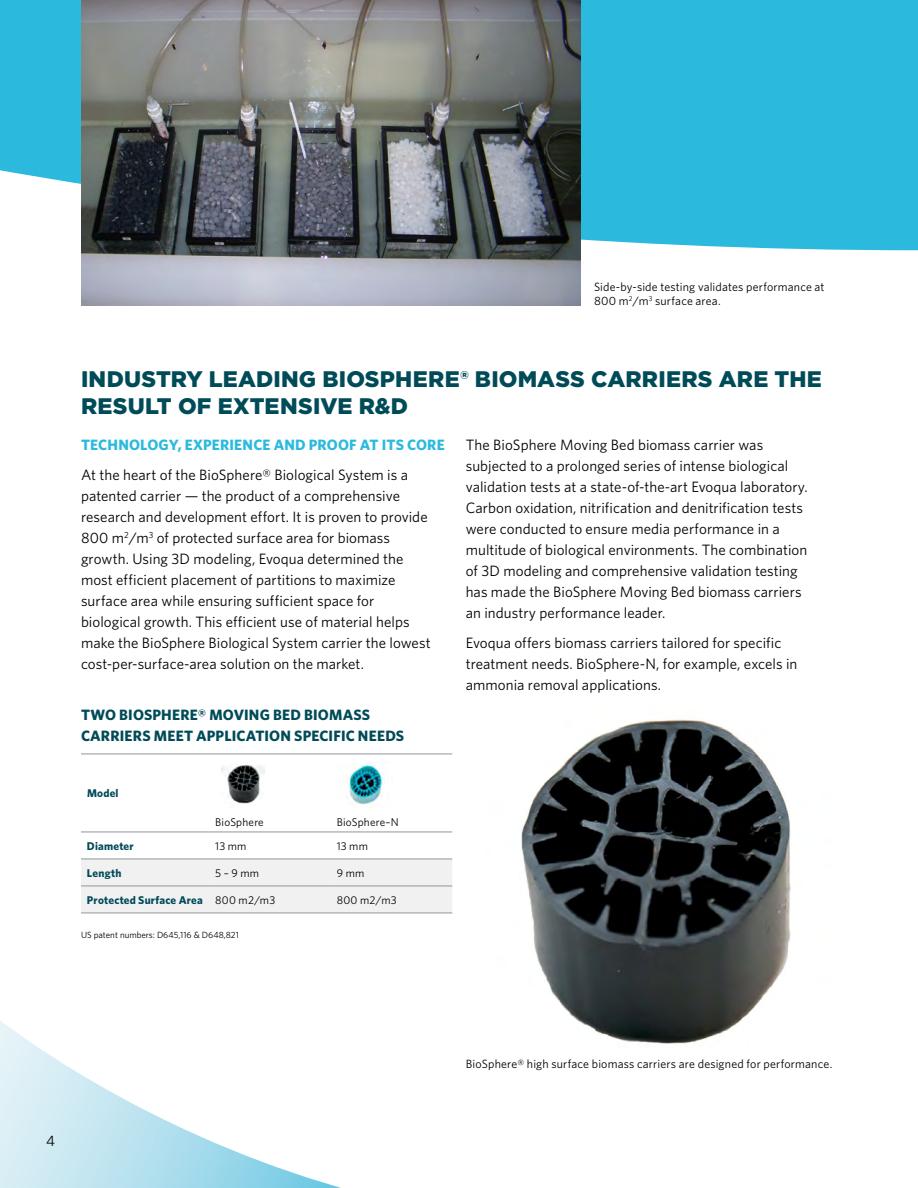
<style>
.page{position:relative;width:918px;height:1188px;background:#fff}
.page>*{position:absolute;margin:0;border:0;box-sizing:border-box;transform-origin:0 0}
.t1{font:900 22.5px/27px "Gotham";letter-spacing:.01em;color:#004b58}
.t2{font:15px/21px "Whitney";letter-spacing:.005em;color:#000}
.t3{font:700 15px/21px "Whitney";letter-spacing:.01em;color:#004b58}
.t4{font:700 15px "Whitney";letter-spacing:.01em;color:#2bbadd}
.t5{font:12px/14.4px "Whitney";letter-spacing:.015em;color:#000}
.t6{font:700 11.25px "Whitney";letter-spacing:.02em;color:#004b58}
.t7{font:11.25px "Whitney";letter-spacing:.02em;color:#000}
.t8{font:9px "Whitney";color:#000}
.s1{font-weight:400;color:#000}
</style>
<div class="page">
<svg style="left:0;top:0;width:918px;height:250px;background:#39bede"></svg>
<svg style="left:0;top:1021px;width:341px;height:167px"></svg>
<div style="left:81px;top:860px;width:371px;height:53px;background:#f1f1f2"></div>
<hr style="left:81px;top:754px;width:128px;height:1px;background:#939598">
<hr style="left:81px;top:832px;width:128px;height:1px;background:#939598">
<hr style="left:209px;top:832px;width:122px;height:1px;background:#939598">
<hr style="left:331px;top:832px;width:121px;height:1px;background:#939598">
<hr style="left:81px;top:859px;width:128px;height:1px;background:#939598">
<hr style="left:209px;top:859px;width:122px;height:1px;background:#939598">
<hr style="left:331px;top:859px;width:121px;height:1px;background:#939598">
<hr style="left:81px;top:886px;width:128px;height:1px;background:#939598">
<hr style="left:209px;top:886px;width:122px;height:1px;background:#939598">
<hr style="left:331px;top:886px;width:121px;height:1px;background:#939598">
<hr style="left:81px;top:913px;width:128px;height:1px;background:#939598">
<hr style="left:209px;top:754px;width:122px;height:1px;background:#939598">
<hr style="left:331px;top:754px;width:121px;height:1px;background:#939598">
<hr style="left:209px;top:913px;width:122px;height:1px;background:#939598">
<hr style="left:331px;top:913px;width:121px;height:1px;background:#939598">
<img style="left:222px;top:765px;width:43px;height:39px">
<img style="left:343px;top:762px;width:44px;height:47px">
<img style="left:81px;top:0;width:499px;height:306px">
<img style="left:521px;top:719px;width:270px;height:327px">
<p class="t5" style="left:594px;top:279px;width:232px">Side-by-side testing validates performance at<br>800 m<sup>2</sup>/m<sup>3</sup> surface area.</p>
<h1 class="t1" style="left:81px;top:365px;width:742px">INDUSTRY LEADING BIOSPHERE® BIOMASS CARRIERS ARE THE<br>RESULT OF EXTENSIVE R&amp;D</h1>
<p class="t4" style="left:81px;top:435px;width:365px">TECHNOLOGY, EXPERIENCE AND PROOF AT ITS CORE</p>
<p class="t2" style="left:81px;top:464px;width:351px">At the heart of the BioSphere® Biological System is a patented carrier — the product of a comprehensive research and development effort. It is proven to provide 800 m<sup>2</sup>/m<sup>3</sup> of protected surface area for biomass growth. Using 3D modeling, Evoqua determined the most efficient placement of partitions to maximize surface area while ensuring sufficient space for biological growth. This efficient use of material helps make the BioSphere Biological System carrier the lowest cost-per-surface-area solution on the market.</p>
<p class="t2" style="left:466px;top:434px;width:344px">The BioSphere Moving Bed biomass carrier was subjected to a prolonged series of intense biological validation tests at a state-of-the-art Evoqua laboratory.<br>Carbon oxidation, nitrification and denitrification tests were conducted to ensure media performance in a multitude of biological environments. The combination of 3D modeling and comprehensive validation testing has made the BioSphere Moving Bed biomass carriers an industry performance leader.</p>
<p class="t2" style="left:466px;top:632px;width:333px">Evoqua offers biomass carriers tailored for specific treatment needs. BioSphere-N, for example, excels in ammonia removal applications.</p>
<p class="t3" style="left:81px;top:704px;width:325px">TWO BIOSPHERE® MOVING BED BIOMASS<br>CARRIERS MEET APPLICATION SPECIFIC NEEDS</p>
<p class="t6" style="left:87px;top:786px;width:33px">Model</p>
<p class="t7" style="left:215px;top:815px;width:50px">BioSphere</p>
<p class="t7" style="left:337px;top:815px;width:64px">BioSphere–N</p>
<p class="t6" style="left:87px;top:838px;width:48px">Diameter</p>
<p class="t7" style="left:215px;top:839px;width:33px">13 mm</p>
<p class="t7" style="left:337px;top:839px;width:33px">13 mm</p>
<p class="t6" style="left:87px;top:865px;width:36px">Length</p>
<p class="t7" style="left:215px;top:866px;width:45px">5 – 9 mm</p>
<p class="t7" style="left:337px;top:866px;width:29px">9 mm</p>
<p class="t6" style="left:87px;top:892px;width:190px">Protected Surface Area <span class="s1">800 m2/m3</span></p>
<p class="t7" style="left:337px;top:893px;width:62px">800 m2/m3</p>
<p class="t8" style="left:81px;top:929px;width:159px">US patent numbers: D645,116 &amp; D648,821</p>
<p class="t2" style="left:46px;top:1130px;width:10px">4</p>
<p class="t5" style="left:466px;top:1056px;width:368px">BioSphere® high surface biomass carriers are designed for performance.</p>
</div>
